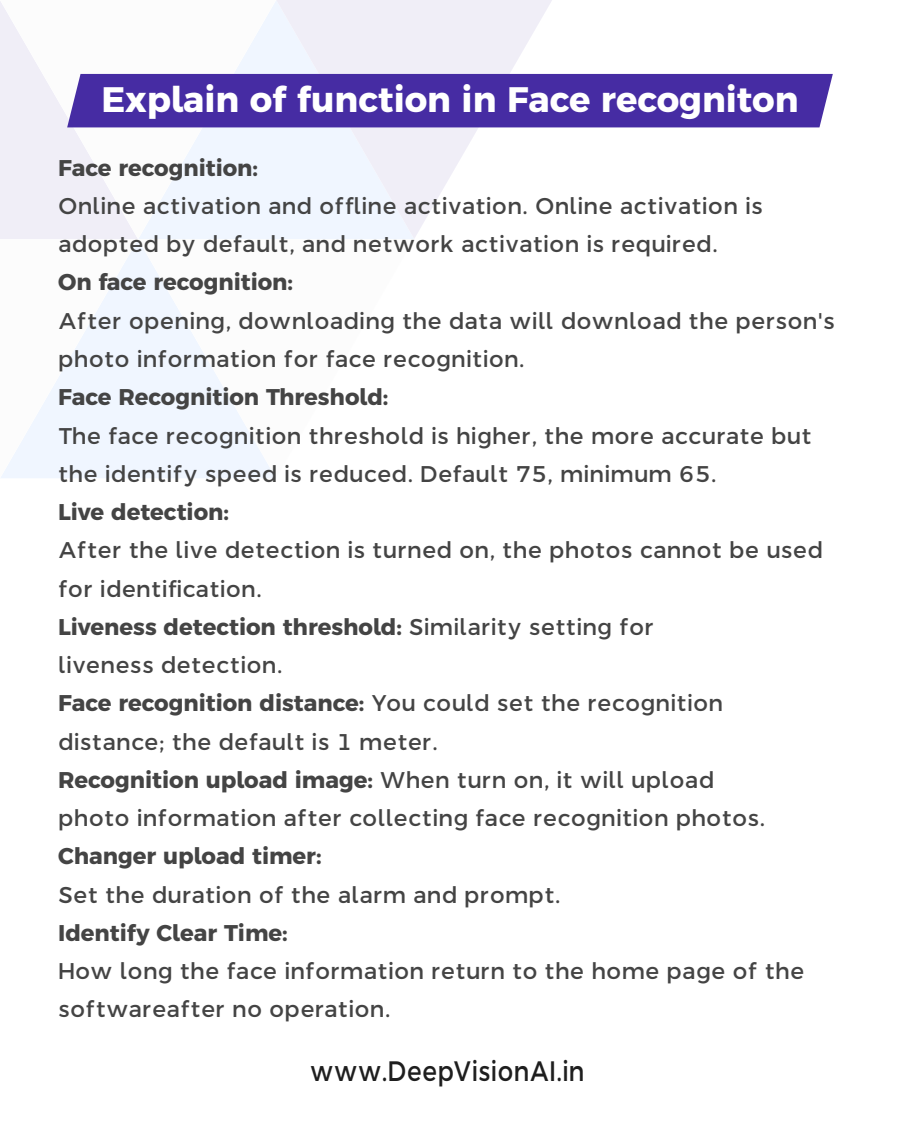
<style>
.page{position:relative;width:900px;height:1125px;background:#fff}
.page>*{position:absolute;margin:0;border:0;box-sizing:border-box;transform-origin:0 0}
.t1{font:700 35.32px "Argentum Sans";color:#fff}
.t2{font:28.12px "Argentum Sans";color:#1e1e1e;scale:.86 1}
.t3{font:22.72px/38.2px "Argentum Sans";color:#444}
.t4{font:700 22.72px "Argentum Sans";color:#444}
.s1{font-weight:700}
</style>
<div class="page">
<svg style="left:138px;top:2px;width:138px;height:237px;fill:#f0f6fe"></svg>
<svg style="left:276px;top:0;width:276px;height:239px;fill:#f0f6ff"></svg>
<svg style="left:138px;top:240px;width:137px;height:238px;fill:#f0f6fe"></svg>
<svg style="left:0;top:1px;width:138px;height:477px"></svg>
<div style="left:67px;top:74px;width:766px;height:53px;background:#462ca3"></div>
<h1 class="t1" style="left:101px;top:71px;width:699px">Explain of function in Face recogniton</h1>
<p class="t4" style="left:58px;top:149px;width:202px">Face recognition:</p>
<p class="t3" style="left:58px;top:186px;width:707px">Online activation and offline activation. Online activation is adopted by default, and network activation is required.</p>
<p class="t4" style="left:58px;top:264px;width:237px">On face recognition:</p>
<p class="t3" style="left:58px;top:301px;width:778px">After opening, downloading the data will download the person's photo information for face recognition.</p>
<p class="t4" style="left:58px;top:379px;width:332px">Face Recognition Threshold:</p>
<p class="t3" style="left:58px;top:416px;width:755px">The face recognition threshold is higher, the more accurate but the identify speed is reduced. Default 75, minimum 65.</p>
<p class="t4" style="left:58px;top:494px;width:172px">Live detection:</p>
<p class="t3" style="left:58px;top:531px;width:767px">After the live detection is turned on, the photos cannot be used for identification.<br><span class="s1">Liveness detection threshold:</span> Similarity setting for<br>liveness detection.<br><span class="s1">Face recognition distance:</span> You could set the recognition distance; the default is 1 meter.<br><span class="s1">Recognition upload image:</span> When turn on, it will upload<br>photo information after collecting face recognition photos.</p>
<p class="t4" style="left:58px;top:838px;width:265px">Changer upload timer:</p>
<p class="t3" style="left:58px;top:875px;width:504px">Set the duration of the alarm and prompt.</p>
<p class="t4" style="left:58px;top:915px;width:231px">Identify Clear Time:</p>
<p class="t3" style="left:58px;top:952px;width:748px">How long the face information return to the home page of the softwareafter no operation.</p>
<p class="t2" style="left:310px;top:1049px;width:321px">www.DeepVisionAI.in</p>
</div>
